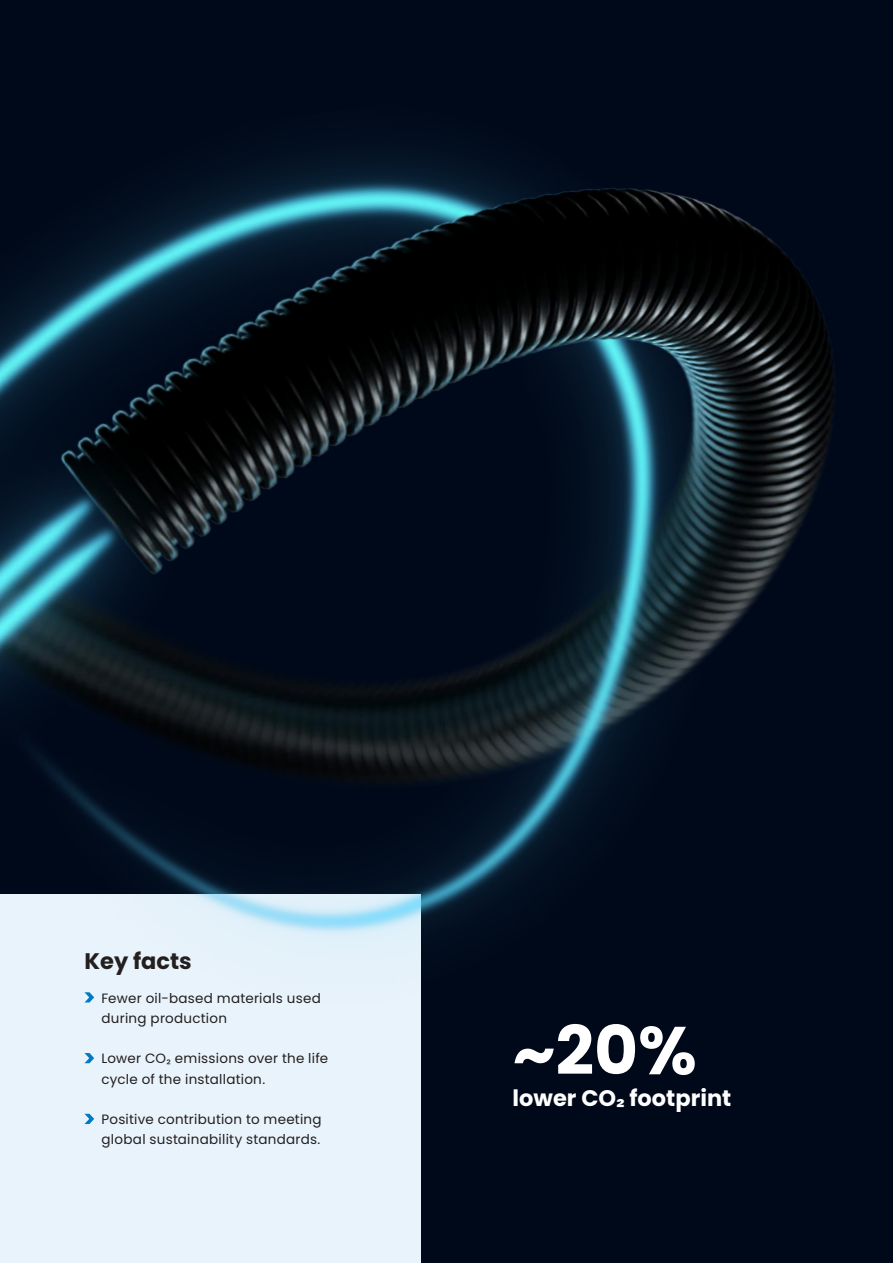
<style>
.page{position:relative;width:893px;height:1263px;background:#000919}
.page>*{position:absolute;margin:0;border:0;box-sizing:border-box;transform-origin:0 0}
.t1{font:700 67.5px "Poppins";color:#fff}
.t2{font:700 22.5px "Poppins";color:#fff}
.t3{font:700 22.5px "Poppins";color:#241f1f}
.t4{font:13.5px/20.2px "Poppins";letter-spacing:.02em;color:#241f1f}
</style>
<div class="page">
<div style="left:0;top:895px;width:420px;height:368px;background:#e8f3fb"></div>
<img style="left:0;top:151px;width:835px;height:1025px">
<svg style="left:85px;top:992px;width:9px;height:10px"></svg>
<svg style="left:85px;top:1053px;width:9px;height:10px"></svg>
<svg style="left:85px;top:1114px;width:9px;height:10px"></svg>
<h2 class="t3" style="left:85px;top:948px;width:109px">Key facts</h2>
<p class="t4" style="left:102px;top:988px;width:221px">Fewer oil-based materials used during production</p>
<p class="t4" style="left:102px;top:1048px;width:228px">Lower CO² emissions over the life cycle of the installation.</p>
<p class="t4" style="left:102px;top:1109px;width:222px">Positive contribution to meeting global sustainability standards.</p>
<h1 class="t1" style="left:513px;top:1011px;width:186px">~20%</h1>
<h2 class="t2" style="left:513px;top:1085px;width:220px">lower CO² footprint</h2>
</div>
